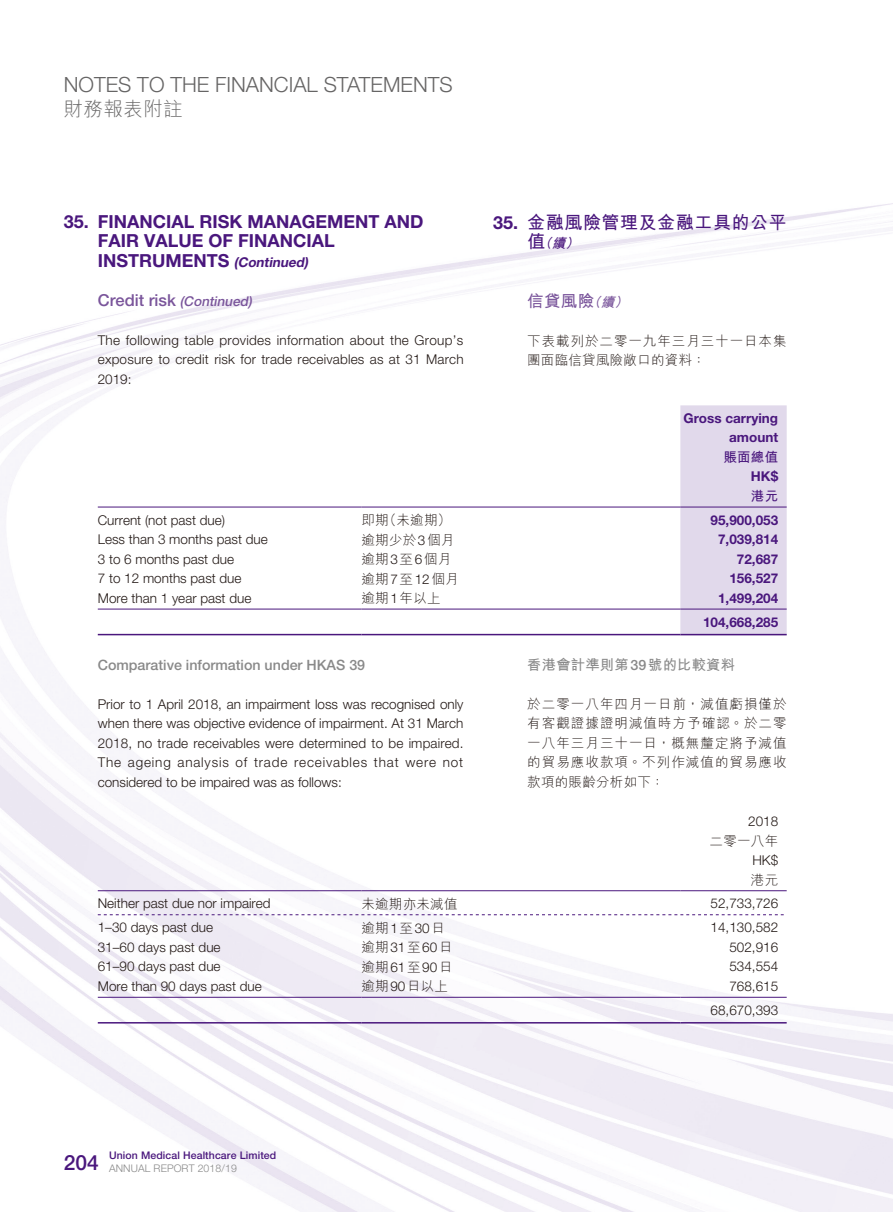
<style>
.page{position:relative;width:893px;height:1212px;background:#fff}
.page>*{position:absolute;margin:0;border:0;box-sizing:border-box;transform-origin:0 0}
.t1{font:300 21px "Helvetica Neue LT Std";color:#666565}
.t2{font:500 21px "Helvetica Neue LT Std";color:#4a177d}
.t3{font:19.5px "M Hei HK Light B5 pc H";letter-spacing:.02em;color:#666565}
.t4{font:700 18px/19.5px "Helvetica Neue LT Std";color:#4a177d}
.t5{font:18px "M Hei HK Bold B5 pc H";letter-spacing:.03em;color:#4a177d}
.t6{font:16.5px "M Hei HK Bold B5 pc H";color:#7a559b}
.t7{font:500 14.25px "Helvetica Neue LT Std";color:#898989}
.t8{font:14.25px "M Hei HK Bold B5 pc H";letter-spacing:.02em;color:#898989}
.t9{font:300 13.5px/19.5px "Helvetica Neue LT Std";color:#231916;text-align:justify}
.t10{font:13.5px/19.5px "M Hei HK Light B5 pc H";letter-spacing:.02em;color:#231916;text-align:justify}
.t11{font:700 13.5px/19.5px "Helvetica Neue LT Std";color:#4a177d;text-align:right}
.t12{font:13.5px/19.5px "M Hei HK Light B5 pc H";letter-spacing:.07em;color:#231916}
.t13{font:italic 500 13.5px "Helvetica Neue LT Std";color:#7a559b}
.t14{font:13.5px "M Hei HK Bold B5 pc H";letter-spacing:.02em;color:#4a177d}
.t15{font:italic 13.5px "M Hei HK Bold B5 pc H";color:#4a177d}
.t16{font:500 10.5px "Helvetica Neue LT Std";letter-spacing:.01em;color:#4a177d}
.t17{font:300 10.5px "Helvetica Neue LT Std";letter-spacing:.01em;color:#898989}
.s1{font-style:italic;font-size:13.5px}
.s2{font-style:normal;font-size:16.5px}
.s3{font-family:"Helvetica Neue LT Std";font-weight:700}
.s4{font-style:normal;font-size:18px}
.s5{font-family:"Helvetica Neue LT Std";font-weight:300}
.s6{font-family:"Helvetica Neue LT Std";font-weight:500}
</style>
<div class="page">
<img style="left:0;top:203px;width:893px;height:1009px">
<div style="left:680px;top:405px;width:107px;height:229px;background:#e1d9eb"></div>
<hr style="left:98px;top:507px;width:263px;height:1px;background:#4a177d">
<hr style="left:361px;top:507px;width:319px;height:1px;background:#4a177d">
<hr style="left:680px;top:507px;width:107px;height:1px;background:#4a177d">
<hr style="left:98px;top:609px;width:263px;height:1px;background:#4a177d">
<hr style="left:361px;top:609px;width:319px;height:1px;background:#4a177d">
<hr style="left:680px;top:609px;width:107px;height:1px;background:#4a177d">
<hr style="left:98px;top:634px;width:263px;height:1px;background:#4a177d">
<hr style="left:361px;top:634px;width:319px;height:1px;background:#4a177d">
<hr style="left:680px;top:634px;width:107px;height:1px;background:#4a177d">
<hr style="left:98px;top:890px;width:263px;height:1px;background:#4a177d">
<hr style="left:361px;top:890px;width:319px;height:1px;background:#4a177d">
<hr style="left:680px;top:890px;width:107px;height:1px;background:#4a177d">
<svg style="left:98px;top:914px;width:686px;height:1px"></svg>
<hr style="left:98px;top:997px;width:263px;height:1px;background:#4a177d">
<hr style="left:361px;top:997px;width:319px;height:1px;background:#4a177d">
<hr style="left:680px;top:997px;width:107px;height:1px;background:#4a177d">
<hr style="left:98px;top:1022px;width:263px;height:1px;background:#4a177d">
<hr style="left:361px;top:1022px;width:319px;height:1px;background:#4a177d">
<hr style="left:680px;top:1022px;width:107px;height:1px;background:#4a177d">
<h1 class="t1" style="left:64px;top:77px;width:390px">NOTES TO THE FINANCIAL STATEMENTS</h1>
<h2 class="t3" style="left:64px;top:101px;width:120px">財務報表附註</h2>
<h3 class="t4" style="left:98px;top:214px;width:327px;text-indent:-34px">35. FINANCIAL RISK MANAGEMENT AND<br>FAIR VALUE OF FINANCIAL<br>INSTRUMENTS <span class="s1">(Continued)</span></h3>
<p class="t13" style="left:98px;top:296px;width:156px"><span class="s2">Credit risk</span> (Continued)</p>
<p class="t9" style="left:98px;top:332px;width:367px">The following table provides information about the Group’s exposure to credit risk for trade receivables as at 31 March 2019:</p>
<h3 class="t5" style="left:493px;top:215px;width:295px"><span class="s3">35.</span> 金融風險管理及金融工具的公平</h3>
<p class="t15" style="left:527px;top:238px;width:56px"><span class="s4">值</span>（續）</p>
<p class="t6" style="left:527px;top:294px;width:105px">信貸風險<span class="s1">（續）</span></p>
<p class="t12" style="left:527px;top:333px;width:261px">下表載列於二零一九年三月三十一日本集團面臨信貸風險敞口的資料：</p>
<p class="t11" style="left:683px;top:410px;width:96px">Gross carrying amount</p>
<p class="t14" style="left:723px;top:452px;width:56px">賬面總值</p>
<p class="t11" style="left:751px;top:468px;width:29px">HK$</p>
<p class="t14" style="left:751px;top:491px;width:29px">港元</p>
<p class="t9" style="left:98px;top:512px;width:129px">Current (not past due)</p>
<p class="t10" style="left:361px;top:512px;width:91px">即期（未逾期）</p>
<p class="t11" style="left:711px;top:512px;width:69px">95,900,053</p>
<p class="t9" style="left:98px;top:531px;width:172px">Less than 3 months past due</p>
<p class="t10" style="left:361px;top:532px;width:94px">逾期少於<span class="s5">3</span>個月</p>
<p class="t11" style="left:718px;top:531px;width:62px">7,039,814</p>
<p class="t9" style="left:98px;top:551px;width:138px">3 to 6 months past due</p>
<p class="t10" style="left:361px;top:551px;width:91px">逾期<span class="s5">3</span>至<span class="s5">6</span>個月</p>
<p class="t11" style="left:737px;top:551px;width:43px">72,687</p>
<p class="t9" style="left:98px;top:570px;width:145px">7 to 12 months past due</p>
<p class="t10" style="left:361px;top:571px;width:99px">逾期<span class="s5">7</span>至<span class="s5">12</span>個月</p>
<p class="t11" style="left:729px;top:570px;width:50px">156,527</p>
<p class="t9" style="left:98px;top:590px;width:155px">More than 1 year past due</p>
<p class="t10" style="left:361px;top:590px;width:81px">逾期<span class="s5">1</span>年以上</p>
<p class="t11" style="left:703px;top:587px;width:77px;line-height:24px">1,499,204<br>104,668,285</p>
<p class="t7" style="left:98px;top:660px;width:269px">Comparative information under HKAS 39</p>
<p class="t9" style="left:98px;top:696px;width:367px">Prior to 1 April 2018, an impairment loss was recognised only when there was objective evidence of impairment. At 31 March 2018, no trade receivables were determined to be impaired.<br>The ageing analysis of trade receivables that were not considered to be impaired was as follows:</p>
<p class="t9" style="left:748px;top:813px;width:32px">2018</p>
<p class="t10" style="left:710px;top:833px;width:70px">二零一八年</p>
<p class="t9" style="left:752px;top:852px;width:27px">HK$</p>
<p class="t10" style="left:751px;top:872px;width:29px">港元</p>
<p class="t9" style="left:98px;top:895px;width:174px">Neither past due nor impaired</p>
<p class="t10" style="left:361px;top:896px;width:98px">未逾期亦未減值</p>
<p class="t9" style="left:711px;top:895px;width:69px">52,733,726</p>
<p class="t9" style="left:98px;top:919px;width:117px">1–30 days past due</p>
<p class="t10" style="left:361px;top:920px;width:85px">逾期<span class="s5">1</span>至<span class="s5">30</span>日</p>
<p class="t9" style="left:711px;top:919px;width:69px">14,130,582</p>
<p class="t9" style="left:98px;top:939px;width:124px">31–60 days past due</p>
<p class="t10" style="left:361px;top:939px;width:93px">逾期<span class="s5">31</span>至<span class="s5">60</span>日</p>
<p class="t9" style="left:729px;top:939px;width:50px">502,916</p>
<p class="t9" style="left:98px;top:958px;width:124px">61–90 days past due</p>
<p class="t10" style="left:361px;top:959px;width:93px">逾期<span class="s5">61</span>至<span class="s5">90</span>日</p>
<p class="t9" style="left:729px;top:958px;width:50px">534,554</p>
<p class="t9" style="left:98px;top:978px;width:166px">More than 90 days past due</p>
<p class="t10" style="left:361px;top:978px;width:88px">逾期<span class="s5">90</span>日以上</p>
<p class="t9" style="left:711px;top:976px;width:69px;line-height:24px;text-align:right">768,615<br>68,670,393</p>
<p class="t8" style="left:527px;top:659px;width:209px">香港會計準則第<span class="s6">39</span>號的比較資料</p>
<p class="t10" style="left:527px;top:696px;width:261px">於二零一八年四月一日前，減值虧損僅於有客觀證據證明減值時方予確認。於二零一八年三月三十一日，概無釐定將予減值的貿易應收款項。不列作減值的貿易應收款項的賬齡分析如下：</p>
<h1 class="t2" style="left:64px;top:1154px;width:37px">204</h1>
<p class="t16" style="left:109px;top:1152px;width:169px">Union Medical Healthcare Limited</p>
<p class="t17" style="left:109px;top:1164px;width:129px">ANNUAL REPORT 2018/19</p>
</div>
